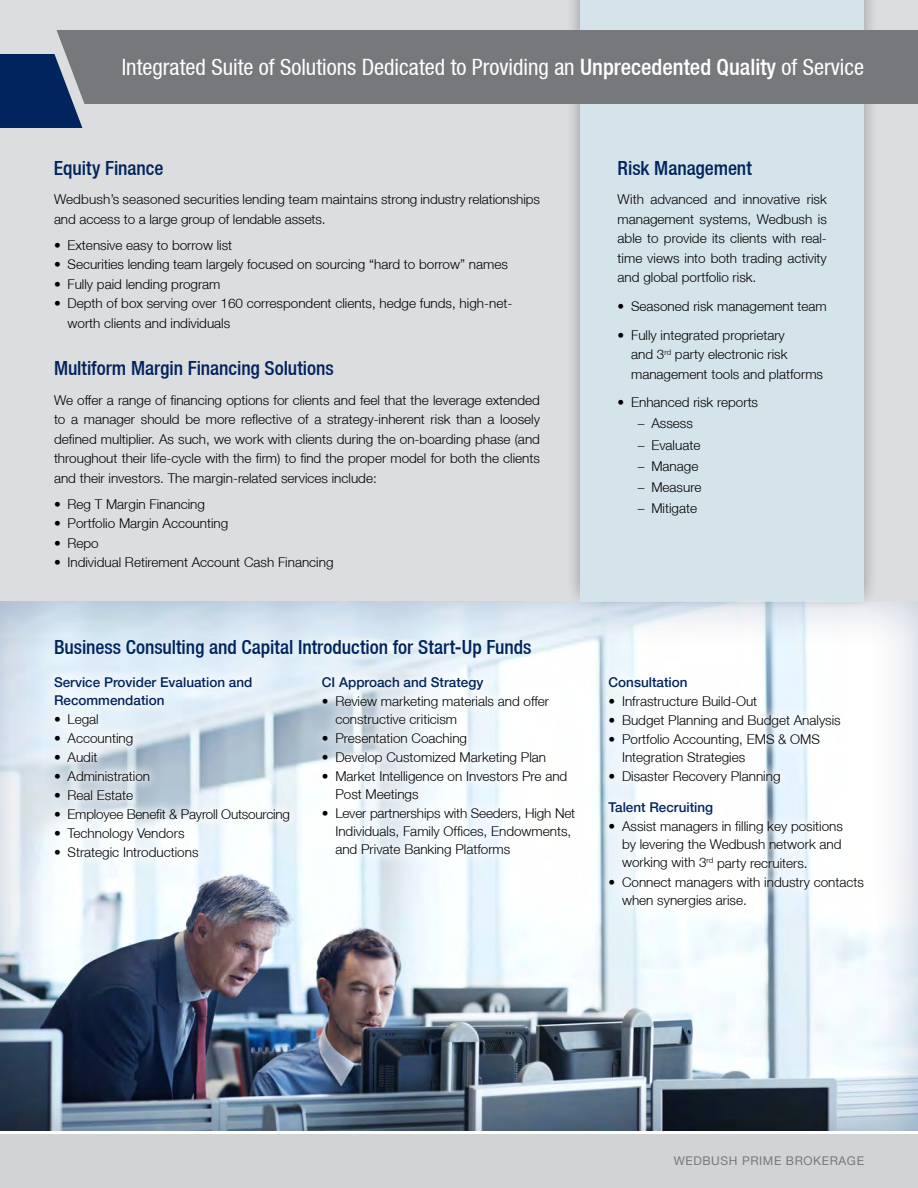
<style>
.page{position:relative;width:918px;height:1188px;background:#fff}
.page>*{position:absolute;margin:0;border:0;box-sizing:border-box;transform-origin:0 0}
.t1{font:condensed 22.5px "Helvetica Neue LT";color:#fff}
.t2{font:500 condensed 19.5px "Helvetica Neue LT";color:#00245d}
.t3{font:300 13.5px/19.5px "Helvetica Neue LT";color:#000}
.t4{font:500 13.5px/18px "Helvetica Neue LT";color:#00245d}
.t5{font:12px "Helvetica Neue LT";letter-spacing:.05em;color:#77787b}
.s1{font-weight:500}
</style>
<div class="page">
<div style="left:0;top:1134px;width:918px;height:54px;background:#d1d3d4"></div>
<div style="left:0;top:0;width:918px;height:602px;background:#dcddde"></div>
<div style="left:0;top:54px;width:82px;height:74px;background:#00245d"></div>
<div style="left:0;top:600px;width:918px;height:531px;background:#00245d;opacity:.25"></div>
<div style="left:565px;top:0;width:315px;height:610px;background:#000;opacity:.5"></div>
<div style="left:580px;top:0;width:284px;height:602px;background:#d4e4ea"></div>
<div style="left:57px;top:30px;width:861px;height:74px;background:#77787b"></div>
<svg style="left:43px;top:665px;width:259px;height:207px"></svg>
<svg style="left:310px;top:665px;width:277px;height:204px"></svg>
<svg style="left:597px;top:665px;width:279px;height:254px"></svg>
<h1 class="t1" style="left:122px;top:54px;width:744px">Integrated Suite of Solutions Dedicated to Providing an <span class="s1">Unprecedented Quality</span> of Service</h1>
<h2 class="t2" style="left:54px;top:156px;width:111px">Equity Finance</h2>
<h2 class="t2" style="left:618px;top:156px;width:136px">Risk Management</h2>
<p class="t3" style="left:54px;top:189px;width:488px">Wedbush’s seasoned securities lending team maintains strong industry relationships and access to a large group of lendable assets.</p>
<p class="t3" style="left:54px;top:235px;width:180px">• Extensive easy to borrow list</p>
<p class="t3" style="left:54px;top:255px;width:455px">• Securities lending team largely focused on sourcing “hard to borrow” names</p>
<p class="t3" style="left:54px;top:274px;width:168px">• Fully paid lending program</p>
<p class="t3" style="left:68px;top:294px;width:446px;text-indent:-14px">• Depth of box serving over 160 correspondent clients, hedge funds, high-net&shy;worth clients and individuals</p>
<p class="t3" style="left:618px;top:189px;width:211px;text-align:justify">With advanced and innovative risk management systems, Wedbush is able to provide its clients with real&shy;time views into both trading activity and global portfolio risk.</p>
<p class="t3" style="left:618px;top:296px;width:211px">• Seasoned risk management team</p>
<p class="t3" style="left:631px;top:325px;width:194px;text-indent:-13px">• Fully integrated proprietary<br>and 3<sup>rd</sup> party electronic risk management tools and platforms</p>
<p class="t3" style="left:618px;top:392px;width:142px">• Enhanced risk reports</p>
<p class="t3" style="left:638px;top:414px;width:56px">– Assess</p>
<p class="t3" style="left:638px;top:435px;width:64px">– Evaluate</p>
<p class="t3" style="left:638px;top:456px;width:62px">– Manage</p>
<p class="t3" style="left:638px;top:477px;width:65px">– Measure</p>
<p class="t3" style="left:638px;top:498px;width:61px">– Mitigate</p>
<h2 class="t2" style="left:54px;top:357px;width:281px">Multiform Margin Financing Solutions</h2>
<p class="t3" style="left:54px;top:390px;width:488px;text-align:justify">We offer a range of financing options for clients and feel that the leverage extended to a manager should be more reflective of a strategy-inherent risk than a loosely defined multiplier. As such, we work with clients during the on-boarding phase (and throughout their life-cycle with the firm) to find the proper model for both the clients and their investors. The margin-related services include:</p>
<p class="t3" style="left:54px;top:494px;width:153px">• Reg T Margin Financing</p>
<p class="t3" style="left:54px;top:513px;width:176px">• Portfolio Margin Accounting</p>
<p class="t3" style="left:54px;top:533px;width:46px">• Repo</p>
<p class="t3" style="left:54px;top:552px;width:281px">• Individual Retirement Account Cash Financing</p>
<h2 class="t2" style="left:54px;top:635px;width:479px">Business Consulting and Capital Introduction for Start-Up Funds</h2>
<p class="t4" style="left:54px;top:673px;width:200px">Service Provider Evaluation and<br>Recommendation</p>
<p class="t3" style="left:54px;top:709px;width:46px">• Legal</p>
<p class="t3" style="left:54px;top:728px;width:81px">• Accounting</p>
<p class="t3" style="left:54px;top:747px;width:45px">• Audit</p>
<p class="t3" style="left:54px;top:766px;width:98px">• Administration</p>
<p class="t3" style="left:54px;top:785px;width:81px">• Real Estate</p>
<p class="t3" style="left:54px;top:804px;width:238px">• Employee Benefit &amp; Payroll Outsourcing</p>
<p class="t3" style="left:54px;top:823px;width:132px">• Technology Vendors</p>
<p class="t3" style="left:54px;top:842px;width:146px">• Strategic Introductions</p>
<p class="t4" style="left:322px;top:673px;width:163px">CI Approach and Strategy</p>
<p class="t3" style="left:335px;top:692px;width:215px;line-height:18px;text-indent:-14px">• Review marketing materials and offer constructive criticism</p>
<p class="t3" style="left:322px;top:728px;width:147px">• Presentation Coaching</p>
<p class="t3" style="left:322px;top:747px;width:226px">• Develop Customized Marketing Plan</p>
<p class="t3" style="left:335px;top:767px;width:234px;line-height:18px;text-indent:-14px">• Market Intelligence on Investors Pre and<br>Post Meetings</p>
<p class="t3" style="left:335px;top:804px;width:241px;line-height:18px;text-indent:-14px">• Lever partnerships with Seeders, High Net<br>Individuals, Family Offices, Endowments, and Private Banking Platforms</p>
<p class="t4" style="left:609px;top:673px;width:81px">Consultation</p>
<p class="t3" style="left:609px;top:691px;width:150px">• Infrastructure Build-Out</p>
<p class="t3" style="left:609px;top:710px;width:234px">• Budget Planning and Budget Analysis</p>
<p class="t3" style="left:622px;top:730px;width:200px;line-height:18px;text-indent:-14px">• Portfolio Accounting, EMS &amp; OMS<br>Integration Strategies</p>
<p class="t3" style="left:609px;top:766px;width:174px">• Disaster Recovery Planning</p>
<p class="t4" style="left:609px;top:798px;width:106px">Talent Recruiting</p>
<p class="t3" style="left:622px;top:817px;width:222px;line-height:18px;text-align:justify;text-indent:-14px">• Assist managers in filling key positions by levering the Wedbush network and working with 3<sup>rd</sup> party recruiters.</p>
<p class="t3" style="left:622px;top:873px;width:244px;line-height:18px;text-indent:-13px">• Connect managers with industry contacts when synergies arise.</p>
<p class="t5" style="left:674px;top:1154px;width:192px">WEDBUSH PRIME BROKERAGE</p>
</div>
